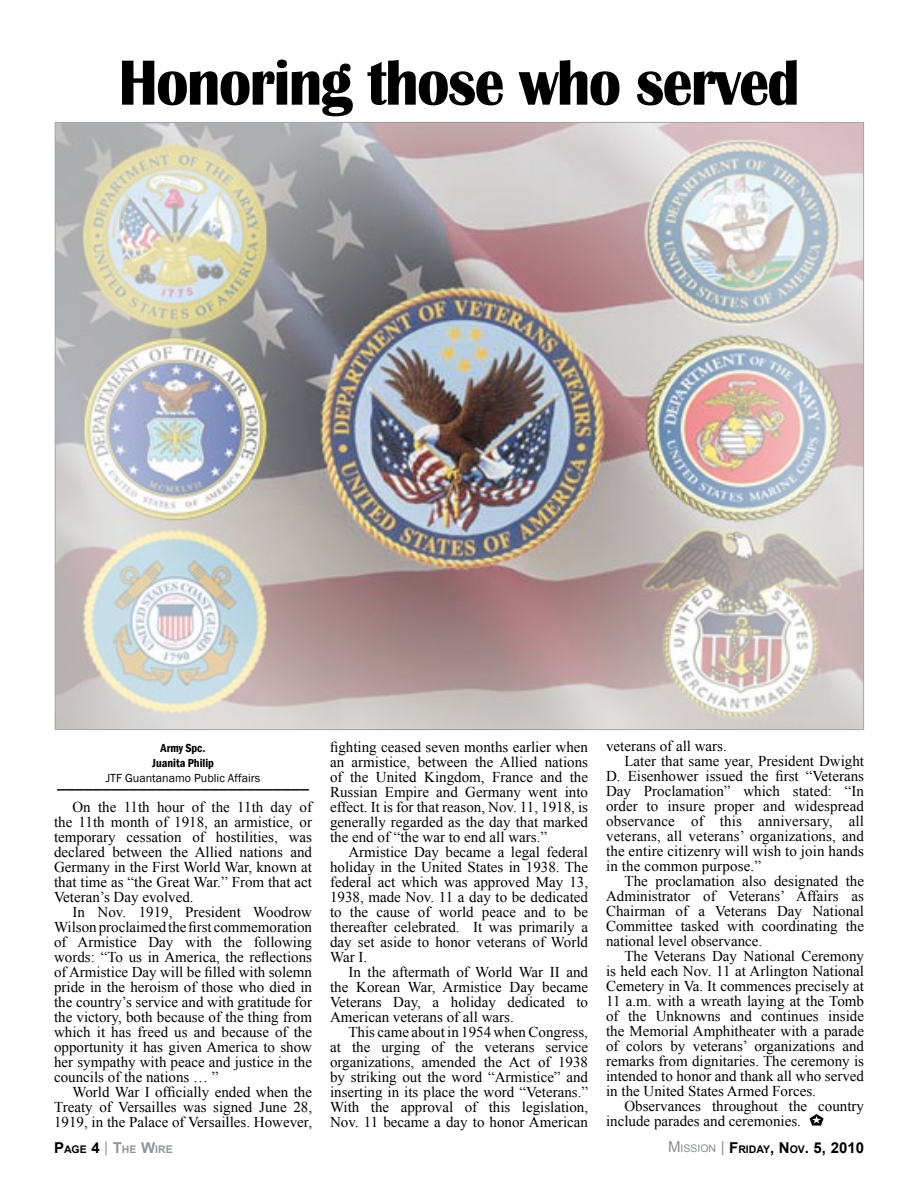
<style>
.page{position:relative;width:918px;height:1188px;background:#fff}
.page>*{position:absolute;margin:0;border:0;box-sizing:border-box;transform-origin:0 0}
.t1{font:700 66px "Britannic";letter-spacing:-.025em;color:#000;scale:.9 1}
.t2{font:18px "Franklin Gothic";color:#000}
.t3{font:15px/15px "Times New Roman";color:#000;text-align:justify}
.t4{font:700 15px "Arial";color:#000}
.t5{font:12px "Franklin Gothic";color:#000}
.t6{font:600 condensed 12px/15px "Franklin Gothic";color:#000;text-align:center}
.t7{font:700 10.5px "Arial";color:#939598}
.s1{font-size:15px;color:#000}
.s2{color:#000}
.s3{font-weight:400;font-size:15px}
.s4{font-size:15px}
.s5{font-weight:400;color:#8a8c8e}
.s6{font-weight:400;font-size:10.5px;color:#8a8c8e}
.s7{font-size:10.5px}
</style>
<div class="page">
<svg style="left:809px;top:1114px;width:15px;height:12px"></svg>
<img style="left:57px;top:124px;width:805px;height:604px">
<h1 class="t1" style="left:119px;top:46px;width:758px">Honoring those who served</h1>
<p class="t6" style="left:152px;top:740px;width:63px">Army Spc.<br>Juanita Philip</p>
<p class="t5" style="left:106px;top:770px;width:156px">JTF Guantanamo Public Affairs</p>
<p class="t2" style="left:57px;top:770px;width:254px">____________________________</p>
<p class="t3" style="left:54px;top:799px;width:260px;text-indent:18px">On the 11th hour of the 11th day of the 11th month of 1918, an armistice, or temporary cessation of hostilities, was declared between the Allied nations and Germany in the First World War, known at that time as “the Great War.” From that act Veteran’s Day evolved.</p>
<p class="t3" style="left:54px;top:904px;width:260px;text-indent:18px">In Nov. 1919, President Woodrow Wilson proclaimed the first commemoration of Armistice Day with the following words: “To us in America, the reflections of Armistice Day will be filled with solemn pride in the heroism of those who died in the country’s service and with gratitude for the victory, both because of the thing from which it has freed us and because of the opportunity it has given America to show her sympathy with peace and justice in the councils of the nations … ”</p>
<p class="t3" style="left:54px;top:1084px;width:260px;text-indent:18px">World War I officially ended when the Treaty of Versailles was signed June 28, 1919, in the Palace of Versailles. However,</p>
<p class="t3" style="left:330px;top:740px;width:260px">fighting ceased seven months earlier when an armistice, between the Allied nations of the United Kingdom, France and the Russian Empire and Germany went into effect. It is for that reason, Nov. 11, 1918, is generally regarded as the day that marked the end of “the war to end all wars.”</p>
<p class="t3" style="left:330px;top:845px;width:260px;text-indent:18px">Armistice Day became a legal federal holiday in the United States in 1938. The federal act which was approved May 13, 1938, made Nov. 11 a day to be dedicated to the cause of world peace and to be thereafter celebrated. It was primarily a day set aside to honor veterans of World War I.</p>
<p class="t3" style="left:330px;top:965px;width:260px;text-indent:18px">In the aftermath of World War II and the Korean War, Armistice Day became Veterans Day, a holiday dedicated to American veterans of all wars.</p>
<p class="t3" style="left:330px;top:1025px;width:260px;text-indent:18px">This came about in 1954 when Congress, at the urging of the veterans service organizations, amended the Act of 1938 by striking out the word “Armistice” and inserting in its place the word “Veterans.” With the approval of this legislation, Nov. 11 became a day to honor American</p>
<p class="t3" style="left:606px;top:738px;width:122px">veterans of all wars.</p>
<p class="t3" style="left:624px;top:753px;width:241px">Later that same year, President Dwight</p>
<p class="t3" style="left:606px;top:768px;width:259px">D. Eisenhower issued the first “Veterans</p>
<p class="t3" style="left:606px;top:783px;width:260px">Day Proclamation” which stated: “In</p>
<p class="t3" style="left:606px;top:798px;width:260px">order to insure proper and widespread</p>
<p class="t3" style="left:606px;top:813px;width:260px">observance of this anniversary, all</p>
<p class="t3" style="left:606px;top:828px;width:260px">veterans, all veterans’ organizations, and</p>
<p class="t3" style="left:606px;top:843px;width:260px">the entire citizenry will wish to join hands</p>
<p class="t3" style="left:606px;top:858px;width:156px">in the common purpose.”</p>
<p class="t3" style="left:624px;top:873px;width:241px">The proclamation also designated the</p>
<p class="t3" style="left:606px;top:888px;width:259px">Administrator of Veterans’ Affairs as</p>
<p class="t3" style="left:606px;top:903px;width:259px">Chairman of a Veterans Day National</p>
<p class="t3" style="left:606px;top:918px;width:260px">Committee tasked with coordinating the</p>
<p class="t3" style="left:606px;top:933px;width:158px">national level observance.</p>
<p class="t3" style="left:624px;top:948px;width:241px">The Veterans Day National Ceremony</p>
<p class="t3" style="left:606px;top:963px;width:260px">is held each Nov. 11 at Arlington National</p>
<p class="t3" style="left:606px;top:978px;width:259px">Cemetery in Va. It commences precisely at</p>
<p class="t3" style="left:606px;top:993px;width:259px">11 a.m. with a wreath laying at the Tomb</p>
<p class="t3" style="left:606px;top:1008px;width:259px">of the Unknowns and continues inside</p>
<p class="t3" style="left:606px;top:1023px;width:259px">the Memorial Amphitheater with a parade</p>
<p class="t3" style="left:606px;top:1038px;width:259px">of colors by veterans’ organizations and</p>
<p class="t3" style="left:606px;top:1053px;width:259px">remarks from dignitaries. The ceremony is</p>
<p class="t3" style="left:606px;top:1068px;width:259px">intended to honor and thank all who served</p>
<p class="t3" style="left:606px;top:1083px;width:211px">in the United States Armed Forces.</p>
<p class="t3" style="left:624px;top:1098px;width:241px">Observances throughout the country</p>
<p class="t3" style="left:606px;top:1113px;width:196px">include parades and ceremonies.</p>
<p class="t7" style="left:54px;top:1142px;width:120px"><span class="s1">P</span><span class="s2">AGE</span> <span class="s1">4</span> <span class="s3">|</span> <span class="s4">T</span>HE <span class="s4">W</span>IRE</p>
<p class="t4" style="left:668px;top:1138px;width:197px"><span class="s5">M</span><span class="s6">ISSION</span> <span class="s5">|</span> F<span class="s7">RIDAY</span>, N <span class="s7">OV</span>. 5, 2010</p>
</div>
